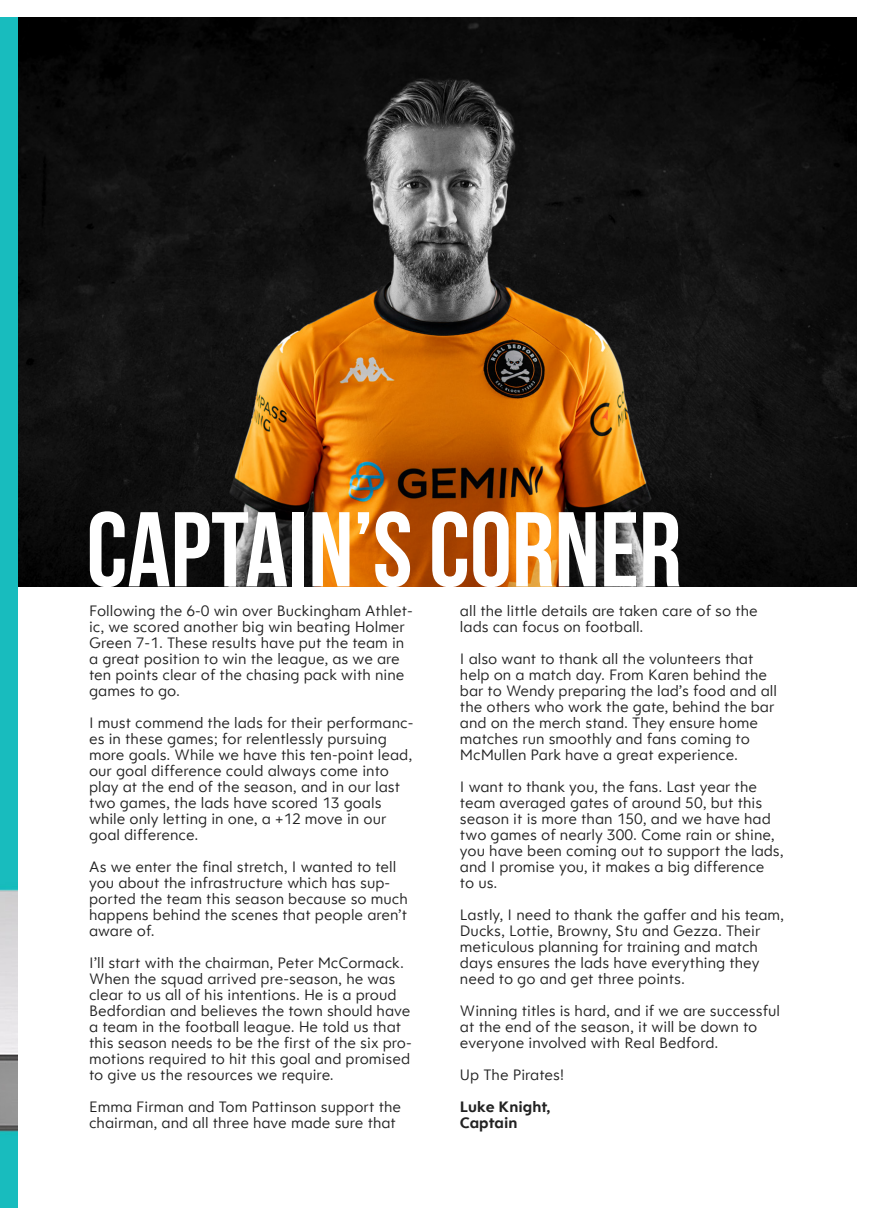
<style>
.page{position:relative;width:874px;height:1225px;background:#fff}
.page>*{position:absolute;margin:0;border:0;box-sizing:border-box;transform-origin:0 0}
.t1{font:700 106px "Bebas Neue";color:#fff}
.t2{font:16px/16px "Clarika Pro Geo";color:#222}
.t3{font:700 16px "Clarika Pro Geo";color:#222}
</style>
<div class="page">
<img style="left:17px;top:17px;width:839px;height:569px">
<img style="left:0;top:17px;width:17px;height:1191px">
<p class="t1" style="left:86px;top:491px;width:596px">CAPTAIN’S CORNER</p>
<p class="t2" style="left:89px;top:602px;width:325px">Following the 6-0 win over Buckingham Athlet&shy;ic, we scored another big win beating Holmer Green 7-1. These results have put the team in a great position to win the league, as we are ten points clear of the chasing pack with nine games to go.</p>
<p class="t2" style="left:89px;top:714px;width:325px">I must commend the lads for their performanc&shy;es in these games; for relentlessly pursuing more goals. While we have this ten-point lead, our goal difference could always come into play at the end of the season, and in our last two games, the lads have scored 13 goals while only letting in one, a +12 move in our goal difference.</p>
<p class="t2" style="left:89px;top:858px;width:320px">As we enter the final stretch, I wanted to tell you about the infrastructure which has sup&shy;ported the team this season because so much happens behind the scenes that people aren’t aware of.</p>
<p class="t2" style="left:89px;top:954px;width:324px">I’ll start with the chairman, Peter McCormack.<br>When the squad arrived pre-season, he was clear to us all of his intentions. He is a proud Bedfordian and believes the town should have a team in the football league. He told us that this season needs to be the first of the six pro&shy;motions required to hit this goal and promised to give us the resources we require.</p>
<p class="t2" style="left:89px;top:1098px;width:313px">Emma Firman and Tom Pattinson support the chairman, and all three have made sure that</p>
<p class="t2" style="left:459px;top:602px;width:299px">all the little details are taken care of so the lads can focus on football.</p>
<p class="t2" style="left:459px;top:650px;width:318px">I also want to thank all the volunteers that help on a match day. From Karen behind the bar to Wendy preparing the lad’s food and all the others who work the gate, behind the bar and on the merch stand. They ensure home matches run smoothly and fans coming to McMullen Park have a great experience.</p>
<p class="t2" style="left:459px;top:778px;width:325px">I want to thank you, the fans. Last year the team averaged gates of around 50, but this season it is more than 150, and we have had two games of nearly 300. Come rain or shine, you have been coming out to support the lads, and I promise you, it makes a big difference<br>to us.</p>
<p class="t2" style="left:459px;top:906px;width:325px">Lastly, I need to thank the gaffer and his team, Ducks, Lottie, Browny, Stu and Gezza. Their meticulous planning for training and match days ensures the lads have everything they need to go and get three points.</p>
<p class="t2" style="left:459px;top:1002px;width:321px">Winning titles is hard, and if we are successful at the end of the season, it will be down to everyone involved with Real Bedford.</p>
<p class="t2" style="left:459px;top:1066px;width:105px">Up The Pirates!</p>
<p class="t3" style="left:459px;top:1096px;width:92px">Luke Knight,</p>
<p class="t3" style="left:459px;top:1112px;width:59px">Captain</p>
</div>
